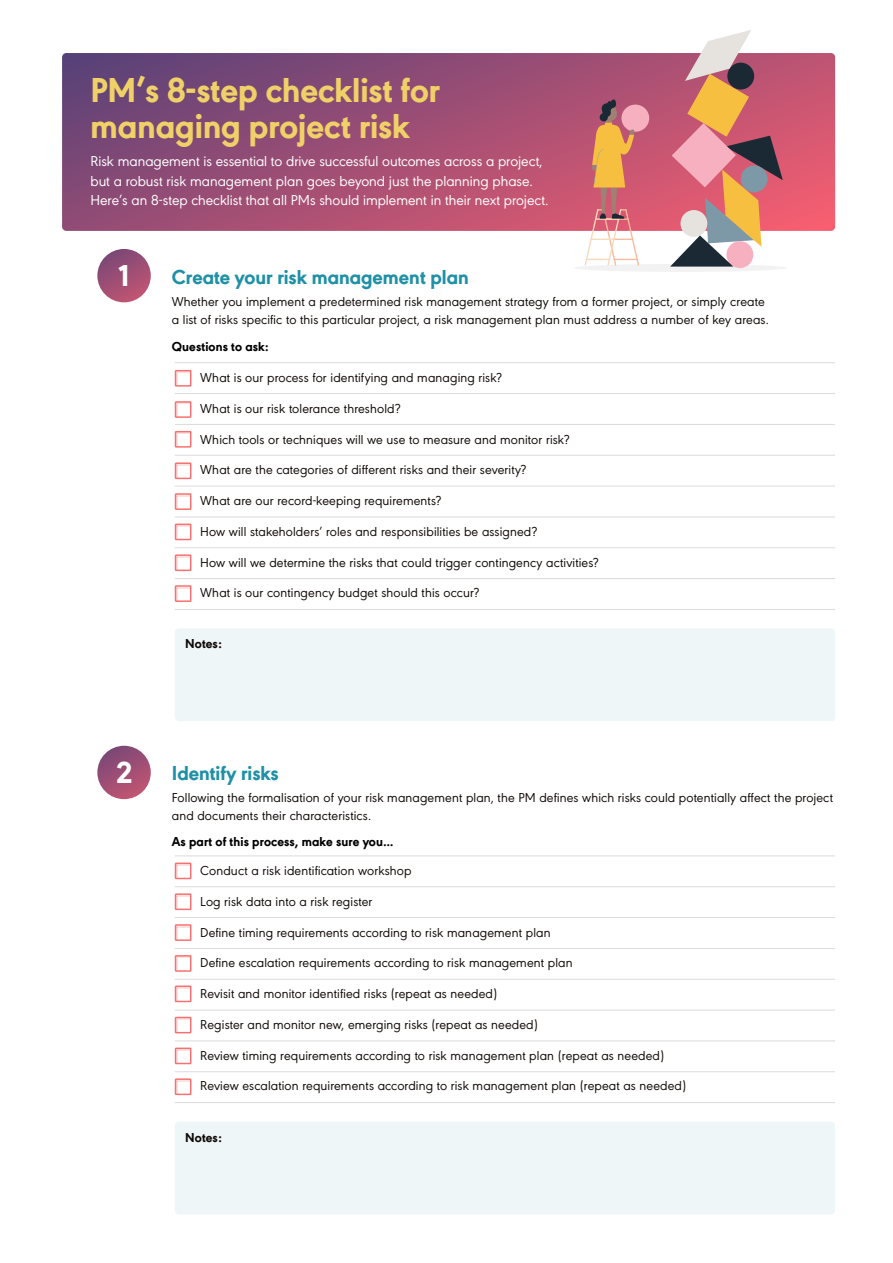
<style>
.page{position:relative;width:893px;height:1263px;background:#fff}
.page>*{position:absolute;margin:0;border:0;box-sizing:border-box;transform-origin:0 0}
.t1{font:800 36px/36px "URW Geometric";color:#f0d168}
.t2{font:800 31.5px "URW Geometric";color:#fff}
.t3{font:800 21px "URW Geometric";color:#1f90a6}
.t4{font:15px/19.5px "URW Geometric";color:#fff}
.t5{font:13.5px/18px "URW Geometric";letter-spacing:.01em;color:#100906}
.t6{font:800 13.5px "URW Geometric";letter-spacing:.01em;color:#000}
.t7{font:800 13.5px "URW Geometric";letter-spacing:.01em;color:#100906}
</style>
<div class="page">
<div style="left:175px;top:628px;width:660px;height:93px;background:#eef6f8;border-radius:4px"></div>
<div style="left:175px;top:1121px;width:660px;height:93px;background:#eef6f8;border-radius:4px"></div>
<svg style="left:62px;top:53px;width:773px;height:178px;background:#9e4e74"></svg>
<hr style="left:175px;top:393px;width:660px;height:1px;background:#000">
<hr style="left:175px;top:886px;width:660px;height:1px;background:#000">
<hr style="left:175px;top:516px;width:660px;height:1px;background:#000">
<hr style="left:175px;top:1010px;width:660px;height:1px;background:#000">
<hr style="left:175px;top:362px;width:660px;height:1px;background:#000">
<hr style="left:175px;top:855px;width:660px;height:1px;background:#000">
<hr style="left:175px;top:486px;width:660px;height:1px;background:#000">
<hr style="left:175px;top:979px;width:660px;height:1px;background:#000">
<hr style="left:175px;top:424px;width:660px;height:1px;background:#000">
<hr style="left:175px;top:917px;width:660px;height:1px;background:#000">
<hr style="left:175px;top:547px;width:660px;height:1px;background:#000">
<hr style="left:175px;top:1040px;width:660px;height:1px;background:#000">
<hr style="left:175px;top:455px;width:660px;height:1px;background:#000">
<hr style="left:175px;top:948px;width:660px;height:1px;background:#000">
<hr style="left:175px;top:578px;width:660px;height:1px;background:#000">
<hr style="left:175px;top:1071px;width:660px;height:1px;background:#000">
<hr style="left:175px;top:609px;width:660px;height:1px;background:#000">
<hr style="left:175px;top:1102px;width:660px;height:1px;background:#000">
<div style="left:175px;top:370px;width:16px;height:17px;border:2px solid #f97070"></div>
<div style="left:175px;top:401px;width:16px;height:17px;border:2px solid #f97070"></div>
<div style="left:175px;top:431px;width:16px;height:17px;border:2px solid #f97070"></div>
<div style="left:175px;top:462px;width:16px;height:17px;border:2px solid #f97070"></div>
<div style="left:175px;top:493px;width:16px;height:17px;border:2px solid #f97070"></div>
<div style="left:175px;top:524px;width:16px;height:16px;border:2px solid #f97070"></div>
<div style="left:175px;top:554px;width:16px;height:17px;border:2px solid #f97070"></div>
<div style="left:175px;top:585px;width:16px;height:17px;border:2px solid #f97070"></div>
<div style="left:175px;top:862px;width:16px;height:17px;border:2px solid #f97070"></div>
<div style="left:175px;top:893px;width:16px;height:17px;border:2px solid #f97070"></div>
<div style="left:175px;top:924px;width:16px;height:17px;border:2px solid #f97070"></div>
<div style="left:175px;top:955px;width:16px;height:17px;border:2px solid #f97070"></div>
<div style="left:175px;top:985px;width:16px;height:17px;border:2px solid #f97070"></div>
<div style="left:175px;top:1017px;width:16px;height:16px;border:2px solid #f97070"></div>
<div style="left:175px;top:1047px;width:16px;height:17px;border:2px solid #f97070"></div>
<div style="left:175px;top:1078px;width:16px;height:17px;border:2px solid #f97070"></div>
<div style="left:574px;top:264px;width:213px;height:8px;background:#f2f2f2;border-radius:50%"></div>
<svg style="left:670px;top:30px;width:113px;height:237px;background:#c98f8c"></svg>
<div style="left:621px;top:105px;width:28px;height:27px;background:#f7b0bf;border-radius:50%"></div>
<svg style="left:585px;top:99px;width:54px;height:167px"></svg>
<svg style="left:97px;top:249px;width:54px;height:53px;background:#9f5176"></svg>
<svg style="left:97px;top:746px;width:54px;height:53px;background:#9f5176"></svg>
<h1 class="t1" style="left:90px;top:70px;width:351px">PM’s 8-step checklist for managing project risk</h1>
<p class="t4" style="left:90px;top:150px;width:460px">Risk management is essential to drive successful outcomes across a project, but a robust risk management plan goes beyond just the planning phase.<br>Here’s an 8-step checklist that all PMs should implement in their next project.</p>
<h2 class="t2" style="left:119px;top:252px;width:12px">1</h2>
<h3 class="t3" style="left:172px;top:261px;width:299px">Create your risk management plan</h3>
<p class="t5" style="left:172px;top:292px;width:598px">Whether you implement a predetermined risk management strategy from a former project, or simply create a list of risks specific to this particular project, a risk management plan must address a number of key areas.</p>
<p class="t6" style="left:172px;top:336px;width:98px">Questions to ask:</p>
<p class="t5" style="left:200px;top:367px;width:303px">What is our process for identifying and managing risk?</p>
<p class="t5" style="left:200px;top:398px;width:202px">What is our risk tolerance threshold?</p>
<p class="t5" style="left:200px;top:429px;width:371px">Which tools or techniques will we use to measure and monitor risk?</p>
<p class="t5" style="left:200px;top:460px;width:327px">What are the categories of different risks and their severity?</p>
<p class="t5" style="left:200px;top:490px;width:242px">What are our record-keeping requirements?</p>
<p class="t5" style="left:200px;top:521px;width:338px">How will stakeholders’ roles and responsibilities be assigned?</p>
<p class="t5" style="left:200px;top:552px;width:400px">How will we determine the risks that could trigger contingency activities?</p>
<p class="t5" style="left:200px;top:583px;width:280px">What is our contingency budget should this occur?</p>
<p class="t7" style="left:185px;top:634px;width:38px">Notes:</p>
<h2 class="t2" style="left:116px;top:749px;width:17px">2</h2>
<h3 class="t3" style="left:172px;top:757px;width:108px">Identify risks</h3>
<p class="t5" style="left:172px;top:787px;width:663px">Following the formalisation of your risk management plan, the PM defines which risks could potentially affect the project and documents their characteristics.</p>
<p class="t6" style="left:172px;top:832px;width:223px">As part of this process, make sure you…</p>
<p class="t5" style="left:200px;top:861px;width:213px">Conduct a risk identification workshop</p>
<p class="t5" style="left:200px;top:891px;width:174px">Log risk data into a risk register</p>
<p class="t5" style="left:200px;top:922px;width:352px">Define timing requirements according to risk management plan</p>
<p class="t5" style="left:200px;top:953px;width:374px">Define escalation requirements according to risk management plan</p>
<p class="t5" style="left:200px;top:984px;width:299px">Revisit and monitor identified risks (repeat as needed)</p>
<p class="t5" style="left:200px;top:1014px;width:339px">Register and monitor new, emerging risks (repeat as needed)</p>
<p class="t5" style="left:200px;top:1045px;width:466px">Review timing requirements according to risk management plan (repeat as needed)</p>
<p class="t5" style="left:200px;top:1076px;width:488px">Review escalation requirements according to risk management plan (repeat as needed)</p>
<p class="t7" style="left:185px;top:1127px;width:38px">Notes:</p>
</div>
